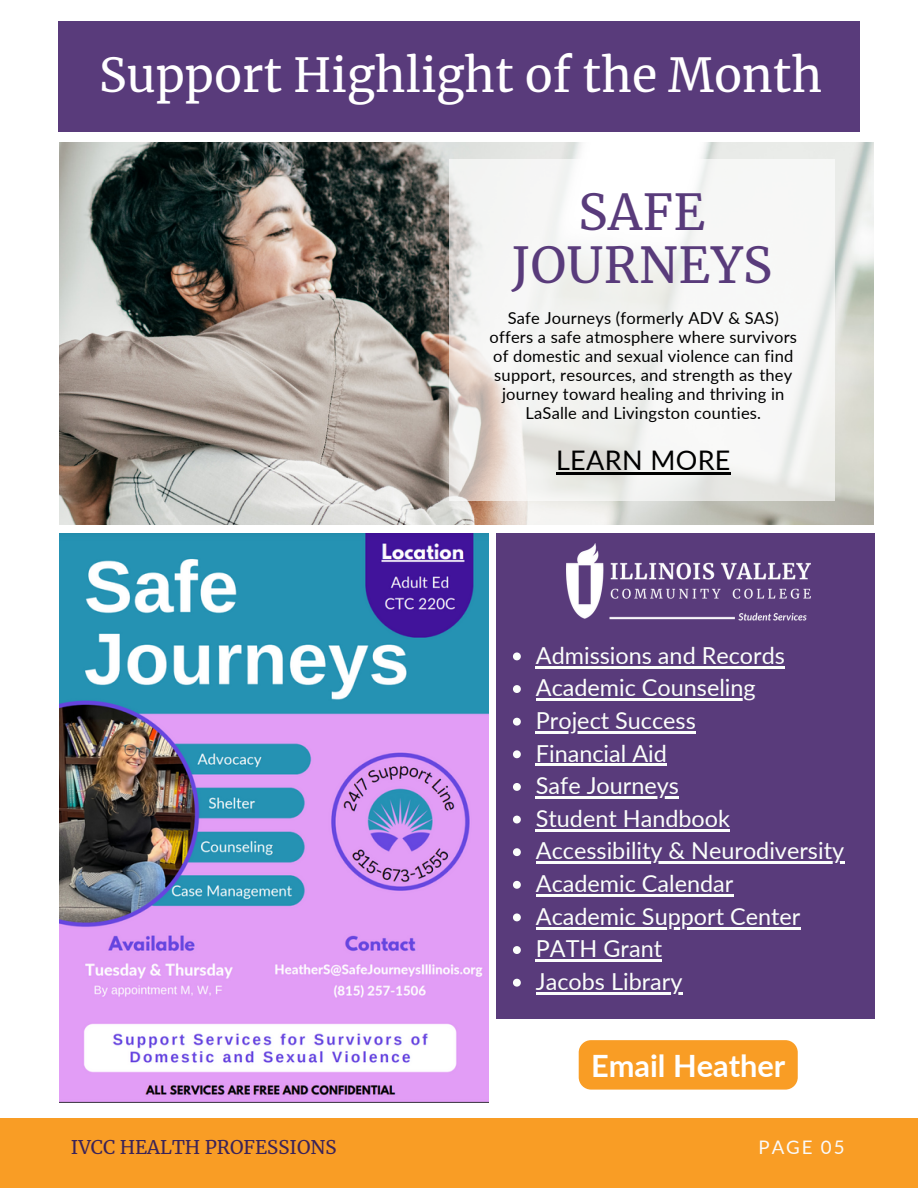
<style>
.page{position:relative;width:918px;height:1188px;background:#fff}
.page>*{position:absolute;margin:0;border:0;box-sizing:border-box;transform-origin:0 0}
.t1{font:49.05px/52.8px "Merriweather";letter-spacing:.015em;color:#593b7b;text-align:center}
.t2{font:46.35px "Merriweather";color:#fff}
.t3{font:700 30.75px "Lato";color:#fff}
.t4{font:27px "Lato";letter-spacing:.015em;color:#000}
.t5{font:23.4px "Lato";color:#fbfefb}
.t6{font:18.75px "Merriweather";color:#3b2358}
.t7{font:18.6px "Lato";letter-spacing:.1em;color:#fafafa}
.t8{font:16.5px/19.2px "Lato";letter-spacing:.015em;color:#000;text-align:center}
</style>
<div class="page">
<img style="left:60px;top:142px;width:813px;height:383px">
<svg style="left:449px;top:160px;width:386px;height:341px;fill:#f5f5f4"></svg>
<div style="left:496px;top:533px;width:378px;height:486px;background:#593b7b"></div>
<div style="left:0;top:1118px;width:918px;height:70px;background:#f99d25"></div>
<div style="left:58px;top:21px;width:802px;height:111px;background:#593b7b"></div>
<img style="left:60px;top:533px;width:428px;height:570px">
<hr style="left:556px;top:473px;width:175px;height:2px;background:#000">
<svg style="left:513px;top:652px;width:8px;height:8px"></svg>
<hr style="left:536px;top:666px;width:249px;height:2px;background:#fbfefb">
<svg style="left:513px;top:685px;width:8px;height:8px"></svg>
<hr style="left:536px;top:699px;width:220px;height:2px;background:#fbfefb">
<svg style="left:513px;top:718px;width:8px;height:8px"></svg>
<hr style="left:536px;top:731px;width:160px;height:2px;background:#fbfefb">
<svg style="left:513px;top:750px;width:8px;height:8px"></svg>
<hr style="left:536px;top:764px;width:131px;height:2px;background:#fbfefb">
<svg style="left:513px;top:783px;width:8px;height:8px"></svg>
<hr style="left:536px;top:796px;width:143px;height:3px;background:#fbfefb">
<svg style="left:513px;top:816px;width:8px;height:7px"></svg>
<hr style="left:536px;top:829px;width:194px;height:2px;background:#fbfefb">
<svg style="left:513px;top:848px;width:8px;height:8px"></svg>
<hr style="left:536px;top:862px;width:308px;height:2px;background:#fbfefb">
<svg style="left:513px;top:881px;width:8px;height:8px"></svg>
<hr style="left:536px;top:894px;width:197px;height:3px;background:#fbfefb">
<svg style="left:513px;top:913px;width:8px;height:8px"></svg>
<hr style="left:536px;top:927px;width:264px;height:2px;background:#fbfefb">
<svg style="left:513px;top:946px;width:8px;height:8px"></svg>
<hr style="left:536px;top:960px;width:126px;height:2px;background:#fbfefb">
<svg style="left:513px;top:979px;width:8px;height:8px"></svg>
<hr style="left:536px;top:992px;width:147px;height:2px;background:#fbfefb">
<div style="left:579px;top:1040px;width:219px;height:50px;background:#f99d25;border-radius:12px"></div>
<img style="left:566px;top:544px;width:244px;height:77px">
<p class="t2" style="left:99px;top:47px;width:725px">Support Highlight of the Month</p>
<p class="t1" style="left:512px;top:186px;width:262px">SAFE<br>JOURNEYS</p>
<p class="t8" style="left:490px;top:308px;width:309px">Safe Journeys (formerly ADV &amp; SAS) offers a safe atmosphere where survivors of domestic and sexual violence can find support, resources, and strength as they journey toward healing and thriving in LaSalle and Livingston counties.</p>
<p class="t4" style="left:556px;top:444px;width:176px">LEARN MORE</p>
<p class="t5" style="left:536px;top:641px;width:251px">Admissions and Records</p>
<p class="t5" style="left:536px;top:673px;width:221px">Academic Counseling</p>
<p class="t5" style="left:536px;top:706px;width:162px">Project Success</p>
<p class="t5" style="left:536px;top:739px;width:133px">Financial Aid</p>
<p class="t5" style="left:536px;top:771px;width:145px">Safe Journeys</p>
<p class="t5" style="left:536px;top:804px;width:196px">Student Handbook</p>
<p class="t5" style="left:536px;top:836px;width:310px">Accessibility &amp; Neurodiversity</p>
<p class="t5" style="left:536px;top:869px;width:199px">Academic Calendar</p>
<p class="t5" style="left:536px;top:902px;width:266px">Academic Support Center</p>
<p class="t5" style="left:536px;top:934px;width:128px">PATH Grant</p>
<p class="t5" style="left:536px;top:967px;width:148px">Jacobs Library</p>
<p class="t3" style="left:591px;top:1046px;width:196px">Email Heather</p>
<p class="t6" style="left:71px;top:1136px;width:267px">IVCC HEALTH PROFESSIONS</p>
<p class="t7" style="left:759px;top:1136px;width:87px">PAGE 05</p>
</div>
